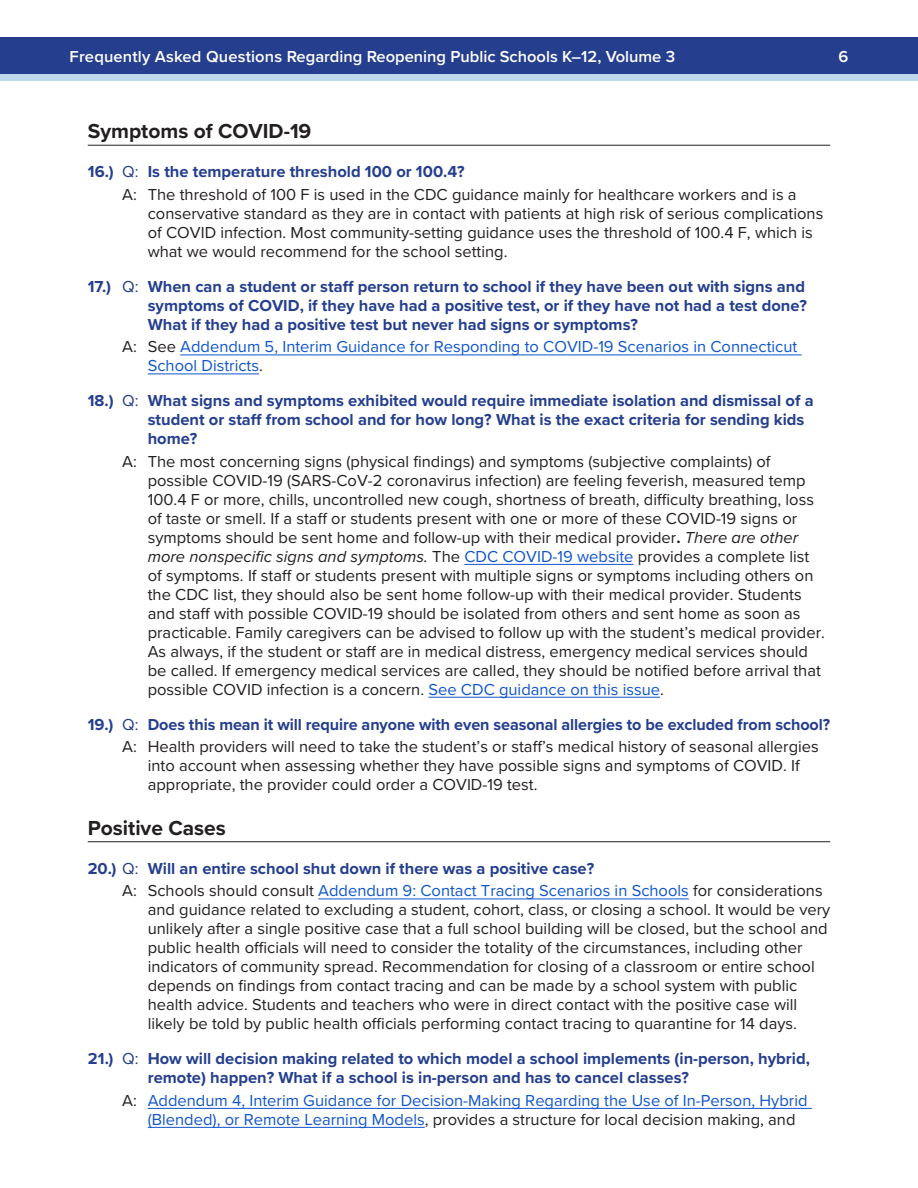
<style>
.page{position:relative;width:918px;height:1188px;background:#fff}
.page>*{position:absolute;margin:0;border:0;box-sizing:border-box;transform-origin:0 0}
.t1{font:700 21px "Proxima Nova";color:#231f20}
.body_last_answer{font:16.5px/18.9px "Proxima Nova";color:#231f20}
.H2__question{font:700 16.5px/18.9px "Proxima Nova";color:#253f8e}
.body_last_answer-2{font:16.5px/19px "Proxima Nova";color:#15c}
.t2{font:600 16.5px "Proxima Nova";color:#fff}
.s1{font-weight:400}
.s2{color:#231f20}
.s3{font-weight:700}
.s4{font-style:italic}
.s5{color:#15c}
.s6{color:#201f1e}
</style>
<div class="page">
<div style="left:0;top:74px;width:918px;height:6px;background:#bfd9ec"></div>
<div style="left:0;top:38px;width:918px;height:36px;background:#253f8e"></div>
<hr style="left:88px;top:145px;width:742px;height:1px;background:#231f20">
<hr style="left:180px;top:355px;width:622px;height:1px;background:#15c">
<hr style="left:148px;top:374px;width:111px;height:1px;background:#15c">
<hr style="left:464px;top:564px;width:170px;height:1px;background:#15c">
<hr style="left:428px;top:697px;width:232px;height:1px;background:#15c">
<hr style="left:88px;top:841px;width:742px;height:1px;background:#231f20">
<hr style="left:318px;top:899px;width:371px;height:1px;background:#15c">
<hr style="left:148px;top:1108px;width:664px;height:1px;background:#15c">
<hr style="left:148px;top:1127px;width:277px;height:1px;background:#15c">
<p class="t2" style="left:70px;top:44px;width:607px">Frequently Asked Questions Regarding Reopening Public Schools K–12, Volume 3</p>
<p class="t2" style="left:838px;top:44px;width:11px">6</p>
<h1 class="t1" style="left:88px;top:115px;width:225px">Symptoms of COVID-19</h1>
<p class="H2__question" style="left:88px;top:162px;width:379px">16.) <span class="s1">Q:</span> Is the temperature threshold 100 or 100.4?</p>
<p class="body_last_answer" style="left:148px;top:184px;width:677px;text-indent:-25px">A: The threshold of 100 F is used in the CDC guidance mainly for healthcare workers and is a conservative standard as they are in contact with patients at high risk of serious complications of COVID infection. Most community-setting guidance uses the threshold of 100.4 F, which is what we would recommend for the school setting.</p>
<p class="H2__question" style="left:148px;top:277px;width:661px;text-align:justify;text-indent:-60px">17.) <span class="s1">Q:</span> When can a student or staff person return to school if they have been out with signs and symptoms of COVID, if they have had a positive test, or if they have not had a test done?<br>What if they had a positive test but never had signs or symptoms?</p>
<p class="body_last_answer-2" style="left:148px;top:337px;width:651px;text-indent:-25px"><span class="s2">A: See</span> Addendum 5, Interim Guidance for Responding to COVID-19 Scenarios in Connecticut<br>School Districts<span class="s2">.</span></p>
<p class="H2__question" style="left:148px;top:391px;width:667px;text-indent:-60px">18.) <span class="s1">Q:</span> What signs and symptoms exhibited would require immediate isolation and dismissal of a student or staff from school and for how long? What is the exact criteria for sending kids home?</p>
<p class="body_last_answer" style="left:148px;top:451px;width:679px;text-indent:-25px">A: The most concerning signs (physical findings) and symptoms (subjective complaints) of possible COVID-19 (SARS-CoV-2 coronavirus infection) are feeling feverish, measured temp 100.4 F or more, chills, uncontrolled new cough, shortness of breath, difficulty breathing, loss of taste or smell. If a staff or students present with one or more of these COVID-19 signs or symptoms should be sent home and follow-up with their medical provider<span class="s3">.</span> <span class="s4">There are other more nonspecific signs and symptoms.</span> The <span class="s5">CDC COVID-19 website</span> provides a complete list of symptoms. If staff or students present with multiple signs or symptoms including others on the CDC list, they should also be sent home follow-up with their medical provider. Students and staff with possible COVID-19 should be isolated from others and sent home as soon as practicable. Family caregivers can be advised to follow up with the student’s medical provider.<br>As always, if the student or staff are in medical distress, emergency medical services should be called. If emergency medical services are called, they should be notified before arrival that possible COVID infection is a concern. <span class="s5">See CDC guidance on this issue</span>.</p>
<p class="H2__question" style="left:88px;top:714px;width:744px">19.) <span class="s1">Q:</span> Does this mean it will require anyone with even seasonal allergies to be excluded from school?</p>
<p class="body_last_answer" style="left:148px;top:737px;width:673px;text-indent:-25px">A: Health providers will need to take the student’s or staff’s medical history of seasonal allergies into account when assessing whether they have possible signs and symptoms of COVID. If appropriate, the provider could order a COVID-19 test.</p>
<h1 class="t1" style="left:88px;top:812px;width:140px">Positive Cases</h1>
<p class="H2__question" style="left:88px;top:859px;width:508px">20.) <span class="s1">Q:</span> Will an entire school shut down if there was a positive case?</p>
<p class="body_last_answer" style="left:148px;top:881px;width:684px;text-indent:-25px">A: Schools should consult <span class="s5">Addendum 9: Contact Tracing Scenarios in Schools</span> for considerations and guidance related to excluding a student, cohort, class, or closing a school. It would be very unlikely after a single positive case that a full school building will be closed, but the school and public health officials will need to consider the totality of the circumstances, including other indicators of community spread. Recommendation for closing of a classroom or entire school depends on findings from contact tracing and can be made by a school system with public health advice. Students and teachers who were in direct contact with the positive case will likely be told by public health officials performing contact tracing to quarantine for 14 days.</p>
<p class="H2__question" style="left:148px;top:1049px;width:664px;text-indent:-60px">21.) <span class="s1">Q:</span> How will decision making related to which model a school implements (in-person, hybrid, remote) happen? What if a school is in-person and has to cancel classes?</p>
<p class="body_last_answer-2" style="left:148px;top:1090px;width:661px;text-indent:-25px"><span class="s2">A:</span> Addendum 4, Interim Guidance for Decision-Making Regarding the Use of In-Person, Hybrid (Blended), or Remote Learning Models<span class="s6">, provides a structure for local decision making, and</span></p>
</div>
